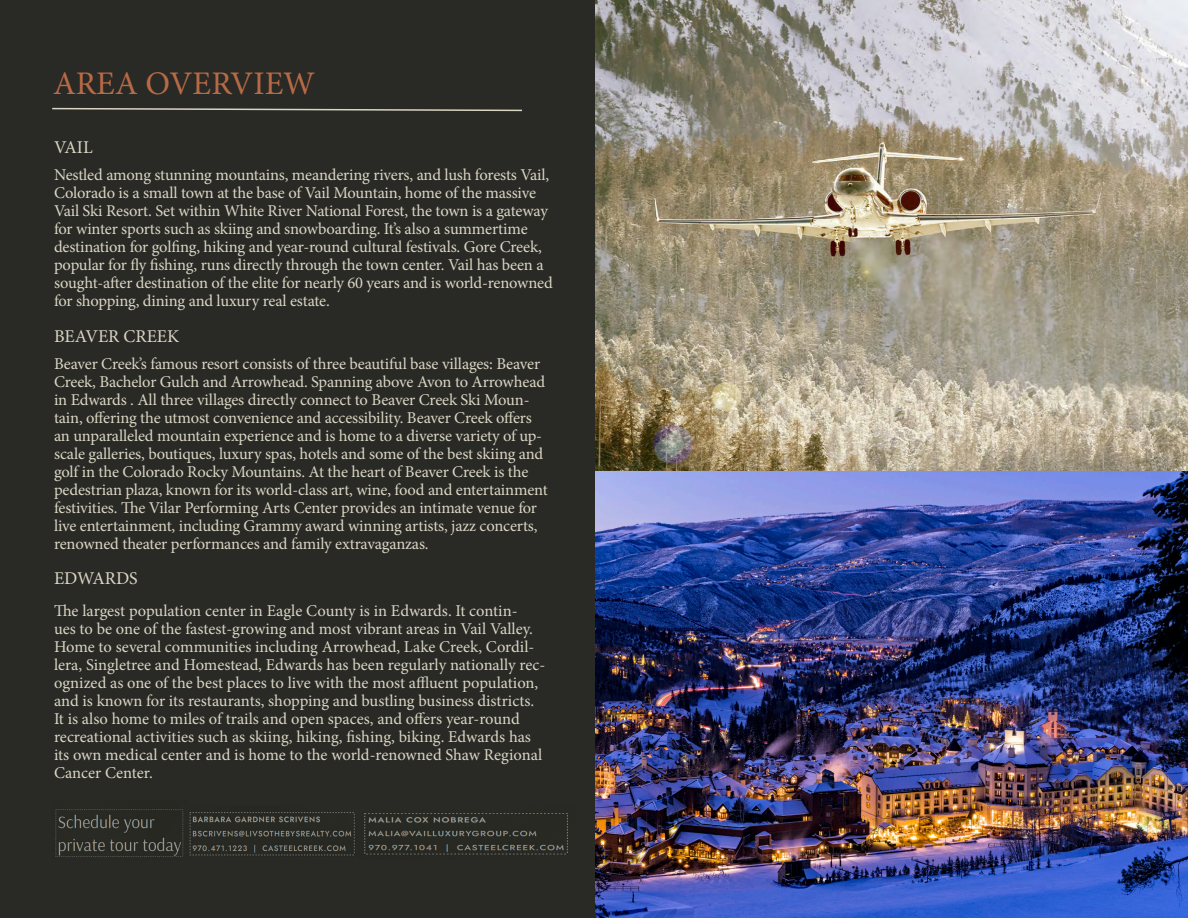
<style>
.page{position:relative;width:1188px;height:918px;background:#fff}
.page>*{position:absolute;margin:0;border:0;box-sizing:border-box;transform-origin:0 0}
.t1{font:33px "Minion Pro";color:#b86a45}
.t2{font:18px "Minion Pro";color:#dad6c4}
.t3{font:16.5px/18px "Minion Pro";letter-spacing:-.01em;color:#dad6c4}
</style>
<div class="page">
<div style="left:0;top:0;width:596px;height:918px;background:#292925"></div>
<svg style="left:52px;top:107px;width:470px;height:5px"></svg>
<img style="left:596px;top:0;width:592px;height:472px">
<img style="left:596px;top:472px;width:592px;height:446px">
<img style="left:55px;top:809px;width:129px;height:48px">
<img style="left:364px;top:813px;width:204px;height:42px">
<img style="left:189px;top:812px;width:166px;height:44px">
<p class="t1" style="left:53px;top:61px;width:264px">AREA OVERVIEW</p>
<p class="t2" style="left:54px;top:135px;width:40px">VAIL</p>
<p class="t3" style="left:54px;top:166px;width:500px">Nestled among stunning mountains, meandering rivers, and lush forests Vail, Colorado is a small town at the base of Vail Mountain, home of the massive Vail Ski Resort. Set within White River National Forest, the town is a gateway for winter sports such as skiing and snowboarding. It’s also a summertime destination for golfing, hiking and year-round cultural festivals. Gore Creek, popular for fly fishing, runs directly through the town center. Vail has been a sought-after destination of the elite for nearly 60 years and is world-renowned for shopping, dining and luxury real estate.</p>
<p class="t2" style="left:54px;top:324px;width:127px">BEAVER CREEK</p>
<p class="t3" style="left:54px;top:355px;width:495px">Beaver Creek’s famous resort consists of three beautiful base villages: Beaver Creek, Bachelor Gulch and Arrowhead. Spanning above Avon to Arrowhead in Edwards . All three villages directly connect to Beaver Creek Ski Moun&shy;tain, offering the utmost convenience and accessibility. Beaver Creek offers an unparalleled mountain experience and is home to a diverse variety of up&shy;scale galleries, boutiques, luxury spas, hotels and some of the best skiing and golf in the Colorado Rocky Mountains. At the heart of Beaver Creek is the pedestrian plaza, known for its world-class art, wine, food and entertainment festivities. The Vilar Performing Arts Center provides an intimate venue for live entertainment, including Grammy award winning artists, jazz concerts, renowned theater performances and family extravaganzas.</p>
<p class="t2" style="left:54px;top:566px;width:85px">EDWARDS</p>
<p class="t3" style="left:54px;top:602px;width:493px">The largest population center in Eagle County is in Edwards. It contin-<br>ues to be one of the fastest-growing and most vibrant areas in Vail Valley.<br>Home to several communities including Arrowhead, Lake Creek, Cordil&shy;lera, Singletree and Homestead, Edwards has been regularly nationally rec&shy;ognized as one of the best places to live with the most affluent population, and is known for its restaurants, shopping and bustling business districts.<br>It is also home to miles of trails and open spaces, and offers year-round recreational activities such as skiing, hiking, fishing, biking. Edwards has its own medical center and is home to the world-renowned Shaw Regional Cancer Center.</p>
</div>
